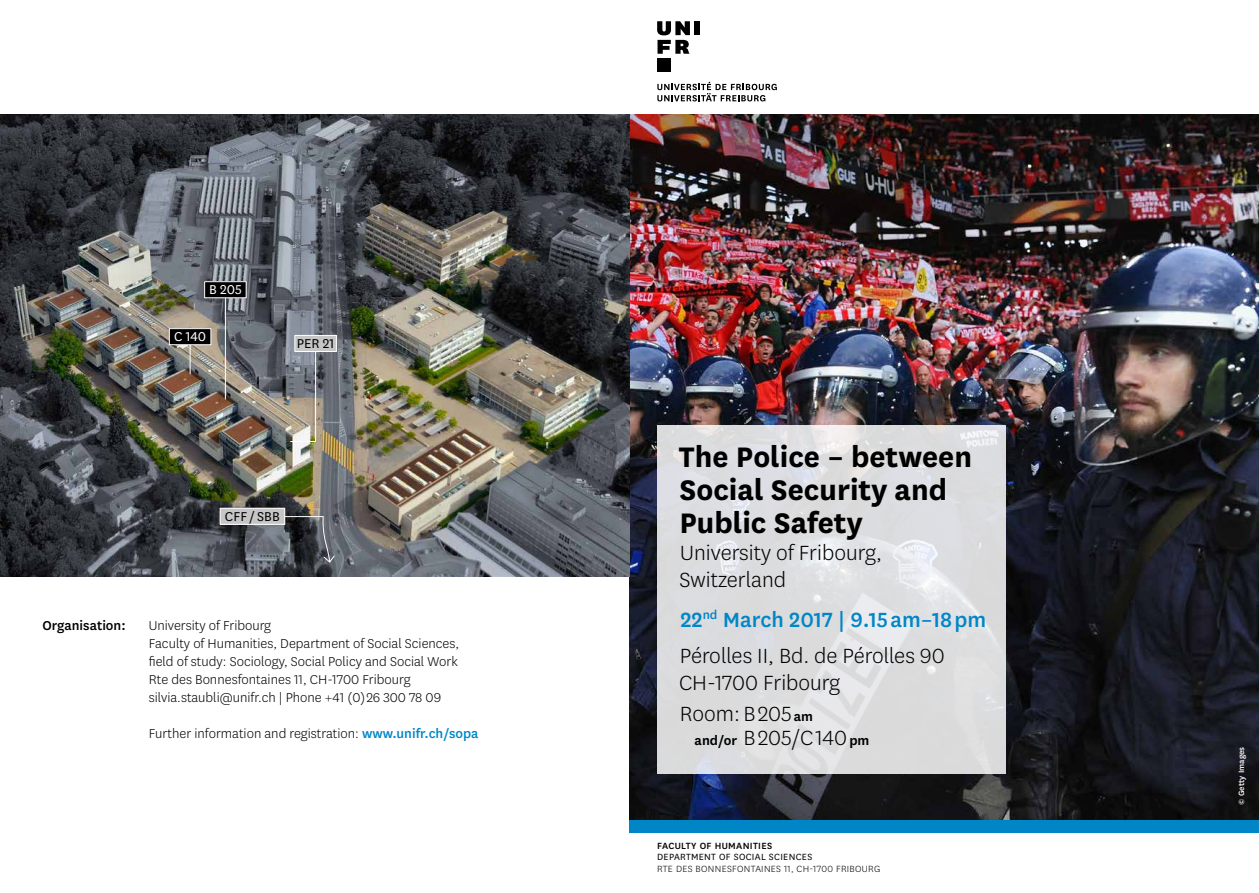
<style>
.page{position:relative;width:1259px;height:893px;background:#fff}
.page>*{position:absolute;margin:0;border:0;box-sizing:border-box;transform-origin:0 0}
.t1{font:700 33px/33px "National Uni Fr";color:#000}
.t2{font:300 24px/27px "National Uni Fr";color:#000}
.t3{font:300 15px/18px "National Uni Fr";color:#000}
.t4{font:500 15px "National Uni Fr";color:#000}
.t5{font:15px "National Uni Fr";letter-spacing:.02em;color:#000}
.t6{font:15px "National Uni Fr";color:#fff}
.t7{font:300 10.5px "National Uni Fr";letter-spacing:.03em;color:#000}
.t8{font:10.5px "National Uni Fr";letter-spacing:.03em;color:#000}
.t9{font:500 10.5px "National Uni Fr";letter-spacing:.03em;color:#000}
.t10{font:500 9px "National Uni Fr";letter-spacing:.01em;color:#fff}
.s1{font-weight:500;color:#0086c7}
.s2{font-weight:600;font-size:15px}
</style>
<div class="page">
<svg style="left:657px;top:82px;width:120px;height:19px"></svg>
<div style="left:694px;top:21px;width:6px;height:14px;background:#000"></div>
<div style="left:657px;top:58px;width:14px;height:14px;background:#000"></div>
<svg style="left:657px;top:21px;width:33px;height:33px"></svg>
<div style="left:629px;top:820px;width:630px;height:12px;background:#0086c7"></div>
<img style="left:629px;top:115px;width:630px;height:705px">
<svg style="left:657px;top:425px;width:349px;height:349px;background:#dddee0"></svg>
<svg style="left:1215px;top:726px;width:44px;height:94px;background:#15161b"></svg>
<img style="left:0;top:115px;width:629px;height:461px">
<svg style="left:289px;top:350px;width:27px;height:92px;background:#9b9995"></svg>
<hr style="left:225px;top:298px;width:1px;height:101px;background:#fff">
<hr style="left:190px;top:343px;width:1px;height:31px;background:#fff">
<div style="left:220px;top:508px;width:65px;height:16px;background:#c6c6c6"></div>
<div style="left:220px;top:508px;width:65px;height:17px;border:1px solid #fff"></div>
<svg style="left:284px;top:516px;width:51px;height:47px;background:#494c51"></svg>
<div style="left:295px;top:335px;width:41px;height:16px;background:#c6c6c6"></div>
<div style="left:294px;top:335px;width:43px;height:17px;border:1px solid #fff"></div>
<div style="left:205px;top:282px;width:41px;height:16px;background:#000"></div>
<div style="left:204px;top:281px;width:43px;height:17px;border:1px solid #fff"></div>
<div style="left:169px;top:329px;width:42px;height:16px;background:#000"></div>
<div style="left:169px;top:328px;width:42px;height:17px;border:1px solid #fff"></div>
<p class="t6" style="left:209px;top:280px;width:34px">B 205</p>
<p class="t6" style="left:174px;top:327px;width:34px">C 140</p>
<p class="t5" style="left:297px;top:334px;width:39px">PER 21</p>
<p class="t5" style="left:225px;top:506px;width:57px">CFF / SBB</p>
<p class="t4" style="left:43px;top:615px;width:85px">Organisation:</p>
<p class="t3" style="left:149px;top:616px;width:312px">University of Fribourg<br>Faculty of Humanities, Department of Social Sciences, field of study: Sociology, Social Policy and Social Work Rte des Bonnesfontaines 11, CH-1700 Fribourg silvia.staubli@unifr.ch | Phone +41 (0)26 300 78 09</p>
<p class="t3" style="left:149px;top:724px;width:331px">Further information and registration: <span class="s1">www.unifr.ch/sopa</span></p>
<h1 class="t1" style="left:679px;top:438px;width:295px">The Police – between<br>Social Security and<br>Public Safety</h1>
<h2 class="t2" style="left:679px;top:538px;width:204px">University of Fribourg,<br>Switzerland</h2>
<h2 class="t2" style="left:680px;top:600px;width:308px;line-height:36.8px"><span class="s1">22</span><sup>nd</sup> <span class="s1">March 2017 | 9.15 am–18 pm<br></span>Pérolles II, Bd. de Pérolles 90</h2>
<h2 class="t2" style="left:679px;top:667px;width:163px;line-height:30.5px">CH-1700 Fribourg<br>Room: B 205 <span class="s2">am</span></h2>
<h2 class="t2" style="left:694px;top:723px;width:176px"><span class="s2">and/or</span> B 205/C 140 <span class="s2">pm</span></h2>
<p class="t9" style="left:657px;top:839px;width:116px">FACULTY OF HUMANITIES</p>
<p class="t8" style="left:657px;top:850px;width:157px">DEPARTMENT OF SOCIAL SCIENCES</p>
<p class="t7" style="left:657px;top:862px;width:225px">RTE DES BONNESFONTAINES 11, CH-1700 FRIBOURG</p>
<p class="t10" style="left:1235px;top:805px;width:60px;rotate:-90deg">© Getty Images</p>
</div>
